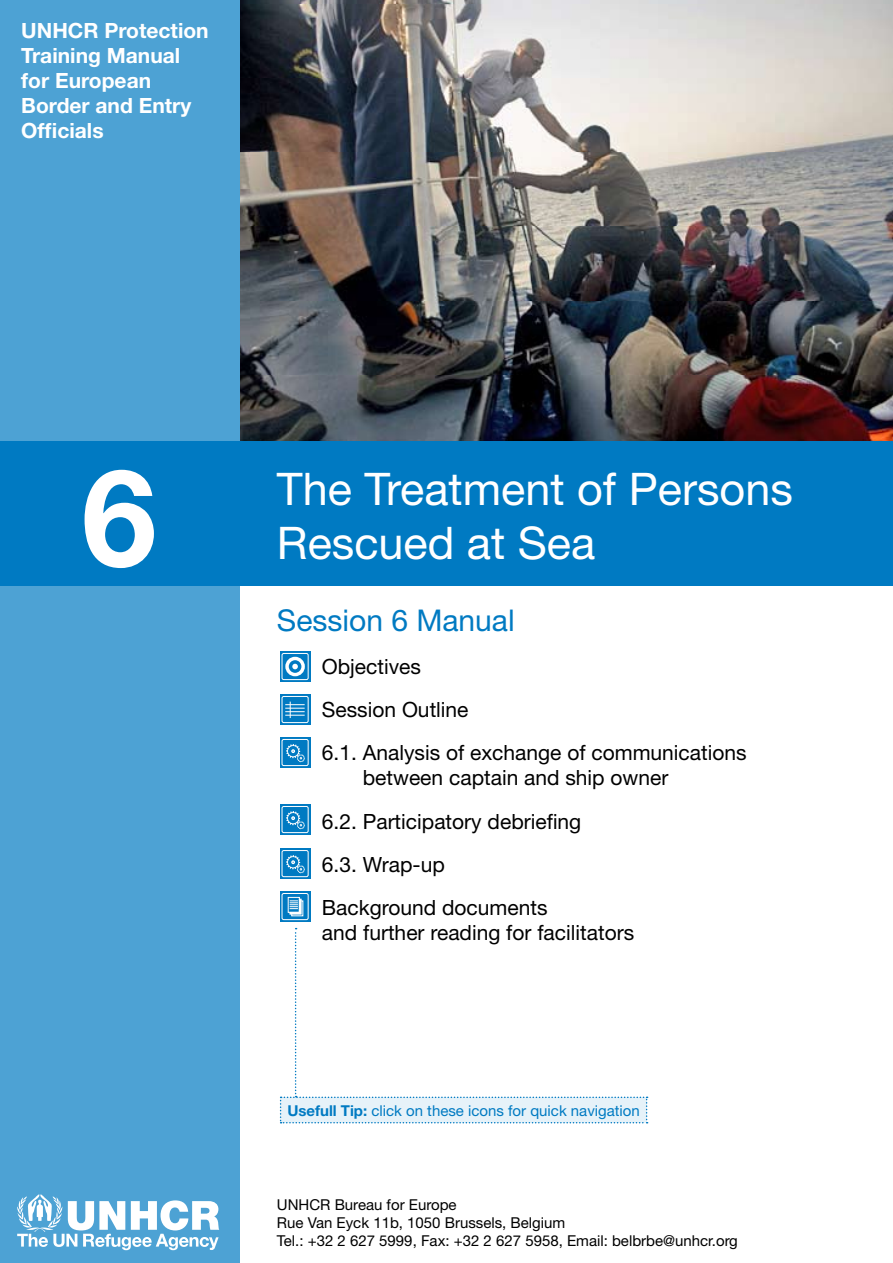
<style>
.page{position:relative;width:893px;height:1263px;background:#fff}
.page>*{position:absolute;margin:0;border:0;box-sizing:border-box;transform-origin:0 0}
.t1{font:700 135px "Helvetica Neue CE";color:#fff}
.t2{font:45px/54px "Helvetica Neue CE";color:#fff}
.t3{font:30px "Helvetica Neue CE";color:#007ac2}
.t4{font:21px/43.2px "Helvetica Neue CE";color:#000}
.t5{font:700 21px/25.2px "Helvetica Neue CE";color:#fff}
.t6{font:15px/18px "Helvetica Neue CE";color:#000}
.t7{font:15px "Helvetica Neue CE";color:#007ac2}
.s1{font-weight:700}
</style>
<div class="page">
<img style="left:239px;top:0;width:654px;height:442px">
<div style="left:0;top:0;width:239px;height:1263px;background:#4da2d4"></div>
<div style="left:0;top:442px;width:893px;height:144px;background:#007ac2"></div>
<svg style="left:280px;top:651px;width:30px;height:31px"></svg>
<div style="left:282px;top:653px;width:27px;height:27px;border:1px solid #fff;border-radius:2px"></div>
<div style="left:285px;top:657px;width:20px;height:19px;border:3px solid #fff;border-radius:50%"></div>
<svg style="left:292px;top:664px;width:6px;height:5px"></svg>
<svg style="left:280px;top:694px;width:30px;height:31px"></svg>
<div style="left:282px;top:696px;width:27px;height:27px;border:1px solid #fff;border-radius:2px"></div>
<svg style="left:285px;top:702px;width:20px;height:16px"></svg>
<svg style="left:280px;top:737px;width:30px;height:31px"></svg>
<div style="left:282px;top:739px;width:27px;height:27px;border:1px solid #fff;border-radius:2px"></div>
<svg style="left:286px;top:744px;width:19px;height:18px"></svg>
<svg style="left:280px;top:804px;width:30px;height:31px"></svg>
<div style="left:282px;top:806px;width:27px;height:27px;border:1px solid #fff;border-radius:2px"></div>
<svg style="left:286px;top:811px;width:19px;height:18px"></svg>
<svg style="left:280px;top:848px;width:30px;height:31px"></svg>
<div style="left:282px;top:850px;width:27px;height:27px;border:1px solid #fff;border-radius:2px"></div>
<svg style="left:286px;top:855px;width:19px;height:18px"></svg>
<svg style="left:280px;top:891px;width:30px;height:31px"></svg>
<div style="left:282px;top:893px;width:27px;height:27px;border:1px solid #fff;border-radius:2px"></div>
<div style="left:288px;top:897px;width:12px;height:15px;border:1px solid #fff"></div>
<svg style="left:289px;top:899px;width:14px;height:17px"></svg>
<svg style="left:17px;top:1194px;width:202px;height:56px"></svg>
<svg style="left:280px;top:928px;width:368px;height:195px"></svg>
<p class="t5" style="left:21px;top:18px;width:189px">UNHCR Protection<br>Training Manual for European<br>Border and Entry<br>Officials</p>
<h1 class="t1" style="left:82px;top:435px;width:77px">6</h1>
<h2 class="t2" style="left:277px;top:462px;width:517px">The Treatment of Persons<br>Rescued at Sea</h2>
<h3 class="t3" style="left:277px;top:602px;width:239px">Session 6 Manual</h3>
<p class="t4" style="left:322px;top:645px;width:426px">Objectives<br>Session Outline<br>6.1. Analysis of exchange of communications</p>
<p class="t4" style="left:322px;top:756px;width:348px;text-indent:41px">between captain and ship owner<br>6.2. Participatory debriefing<br>6.3. Wrap-up<br>Background documents</p>
<p class="t4" style="left:322px;top:911px;width:314px">and further reading for facilitators</p>
<p class="t7" style="left:287px;top:1101px;width:354px"><span class="s1">Usefull Tip:</span> click on these icons for quick navigation</p>
<p class="t6" style="left:277px;top:1196px;width:462px">UNHCR Bureau for Europe<br>Rue Van Eyck 11b, 1050 Brussels, Belgium<br>Tel.: +32 2 627 5999, Fax: +32 2 627 5958, Email: belbrbe@unhcr.org</p>
</div>
